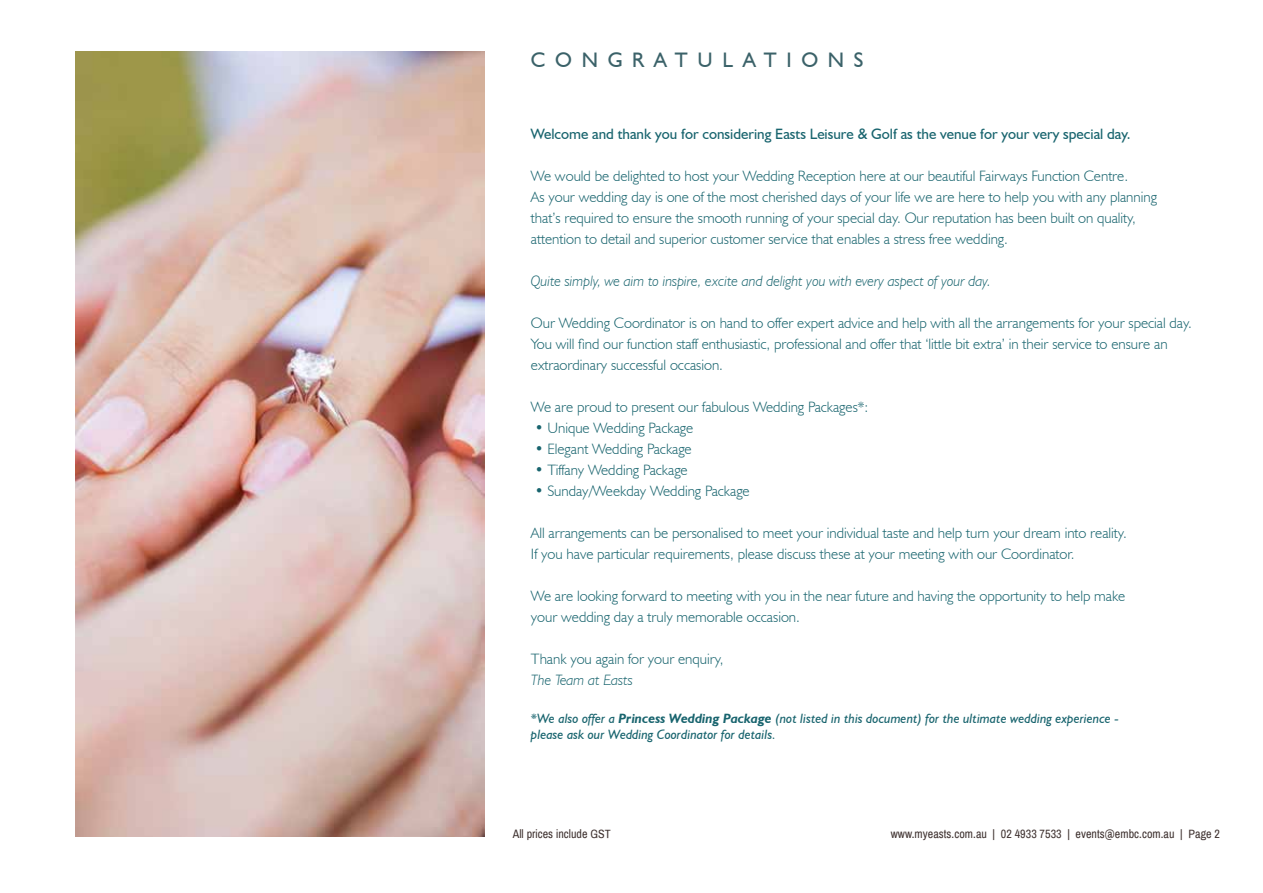
<style>
.page{position:relative;width:1263px;height:893px;background:#fff}
.page>*{position:absolute;margin:0;border:0;box-sizing:border-box;transform-origin:0 0}
.t1{font:21px "Humanist 521 BT";letter-spacing:.46em;color:#3b6269}
.t2{font:300 15px/21px "Humanist 521 BT";color:#18646e}
.t3{font:italic 300 15px "Humanist 521 BT";color:#18646e}
.t4{font:15px "Humanist 521 BT";color:#18646e}
.t5{font:italic 13.5px/16.5px "Humanist 521 BT";color:#18646e}
.t6{font:12px "Archivo Narrow";letter-spacing:.005em;color:#3e312f}
.s1{font-weight:700}
</style>
<div class="page">
<img style="left:75px;top:52px;width:410px;height:785px">
<h1 class="t1" style="left:531px;top:47px;width:21px">co</h1>
<h1 class="t1" style="left:582px;top:47px;width:134px">ng ratul</h1>
<h1 class="t1" style="left:743px;top:47px;width:121px">atio ns</h1>
<p class="t4" style="left:531px;top:125px;width:601px">Welcome and thank you for considering Easts Leisure &amp; Golf as the venue for your very special day.</p>
<p class="t2" style="left:531px;top:165px;width:627px">We would be delighted to host your Wedding Reception here at our beautiful Fairways Function Centre.<br>As your wedding day is one of the most cherished days of your life we are here to help you with any planning that’s required to ensure the smooth running of your special day. Our reputation has been built on quality, attention to detail and superior customer service that enables a stress free wedding.</p>
<p class="t3" style="left:531px;top:272px;width:461px">Quite simply, we aim to inspire, excite and delight you with every aspect of your day.</p>
<p class="t2" style="left:531px;top:312px;width:662px">Our Wedding Coordinator is on hand to offer expert advice and help with all the arrangements for your special day.<br>You will find our function staff enthusiastic, professional and offer that ‘little bit extra’ in their service to ensure an extraordinary successful occasion.</p>
<p class="t2" style="left:531px;top:396px;width:339px">We are proud to present our fabulous Wedding Packages*:</p>
<p class="t2" style="left:535px;top:417px;width:160px">• Unique Wedding Package</p>
<p class="t2" style="left:535px;top:438px;width:159px">• Elegant Wedding Package</p>
<p class="t2" style="left:535px;top:459px;width:155px">• Tiffany Wedding Package</p>
<p class="t2" style="left:535px;top:480px;width:217px">• Sunday/Weekday Wedding Package</p>
<p class="t2" style="left:531px;top:522px;width:597px">All arrangements can be personalised to meet your individual taste and help turn your dream into reality.<br>If you have particular requirements, please discuss these at your meeting with our Coordinator.</p>
<p class="t2" style="left:531px;top:585px;width:596px">We are looking forward to meeting with you in the near future and having the opportunity to help make your wedding day a truly memorable occasion.</p>
<p class="t2" style="left:531px;top:648px;width:194px">Thank you again for your enquiry,</p>
<p class="t3" style="left:531px;top:671px;width:103px">The Team at Easts</p>
<p class="t5" style="left:531px;top:709px;width:589px">*We also offer a <span class="s1">Princess Wedding Package</span> (not listed in this document) for the ultimate wedding experience - please ask our Wedding Coordinator for details.</p>
<p class="t6" style="left:513px;top:827px;width:100px">All prices include GST</p>
<p class="t6" style="left:891px;top:827px;width:331px">www.myeasts.com.au | 02 4933 7533 | events@embc.com.au | Page 2</p>
</div>
